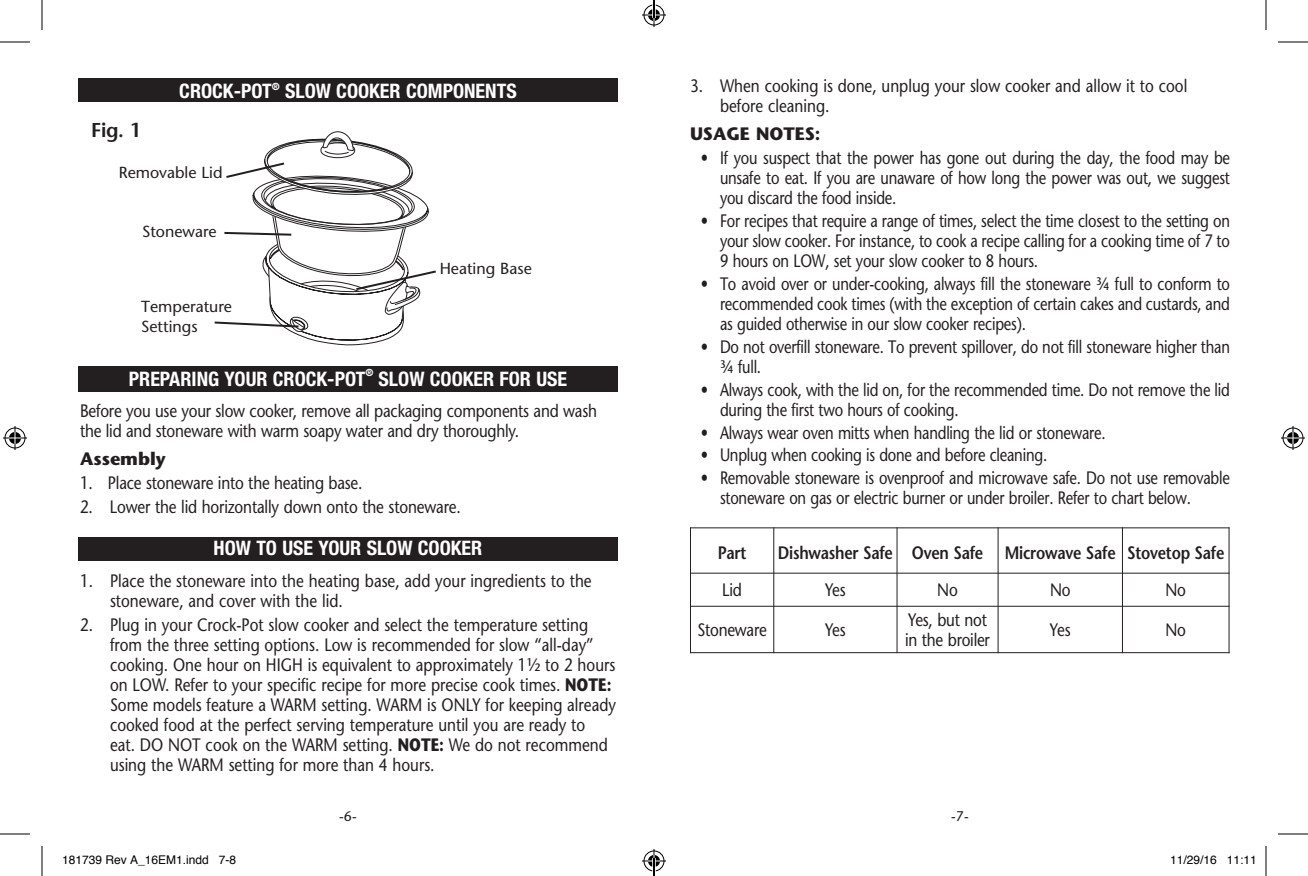
<style>
.page{position:relative;width:1308px;height:876px;background:#fff}
.page>*{position:absolute;margin:0;border:0;box-sizing:border-box;transform-origin:0 0}
.Subhead_Bar-Small{font:700 condensed 20px "Helvetica Neue";color:#fff}
.Numbered_List_Indent{font:600 20px "Stone Sans";color:#231f20}
.Numbered_List_Indent-2{font:18px/20px "Stone Sans";letter-spacing:-.015em;color:#231f20;text-align:justify;scale:.82 1}
.bullet_copy{font:18px/20px "Stone Sans";color:#231f20;scale:.85 1}
.Body_Copy{font:18px/20px "Stone Sans";letter-spacing:-.015em;color:#231f20;scale:.85 1}
.t1{font:600 18px "Stone Sans";letter-spacing:-.015em;color:#231f20;scale:.85 1}
.Body-Reg_hanging_ind{font:18px "Stone Sans";letter-spacing:-.01em;color:#231f20;scale:.85 1}
.Sub_head{font:700 18px "Stone Sans";color:#231f20}
.t2{font:16px/20px "Stone Sans";color:#231f20}
.t3{font:14px "Stone Sans";color:#231f20}
.t4{font:12px "Helvetica";color:#000}
.Subhead_Bar-Small-2{font:700 condensed 10px "Helvetica Neue";color:#fff}
.s1{font-weight:700}
</style>
<div class="page">
<div style="left:78px;top:78px;width:540px;height:24px;background:#231f20"></div>
<svg style="left:214px;top:131px;width:222px;height:214px"></svg>
<div style="left:78px;top:537px;width:540px;height:24px;background:#231f20"></div>
<div style="left:78px;top:366px;width:540px;height:26px;background:#231f20"></div>
<hr style="left:690px;top:527px;width:1px;height:126px;background:#231f20">
<hr style="left:773px;top:527px;width:1px;height:126px;background:#231f20">
<hr style="left:897px;top:527px;width:1px;height:126px;background:#231f20">
<hr style="left:998px;top:527px;width:1px;height:126px;background:#231f20">
<hr style="left:1122px;top:527px;width:1px;height:126px;background:#231f20">
<hr style="left:1229px;top:527px;width:1px;height:126px;background:#231f20">
<hr style="left:690px;top:527px;width:540px;height:1px;background:#231f20">
<hr style="left:690px;top:573px;width:540px;height:1px;background:#231f20">
<hr style="left:690px;top:606px;width:540px;height:1px;background:#231f20">
<hr style="left:690px;top:652px;width:540px;height:1px;background:#231f20">
<hr style="left:0;top:42px;width:30px;height:1px;background:#000">
<hr style="left:1278px;top:42px;width:30px;height:1px;background:#000">
<hr style="left:0;top:834px;width:30px;height:1px;background:#000">
<hr style="left:1278px;top:834px;width:30px;height:1px;background:#000">
<hr style="left:42px;top:0;width:1px;height:30px;background:#000">
<hr style="left:42px;top:846px;width:1px;height:30px;background:#000">
<hr style="left:1266px;top:0;width:1px;height:30px;background:#000">
<hr style="left:1266px;top:846px;width:1px;height:30px;background:#000">
<svg style="left:3px;top:426px;width:24px;height:24px"></svg>
<svg style="left:1281px;top:426px;width:24px;height:24px"></svg>
<svg style="left:642px;top:0;width:24px;height:27px"></svg>
<svg style="left:642px;top:849px;width:24px;height:27px"></svg>
<p class="Numbered_List_Indent" style="left:91px;top:118px;width:52px">Fig. 1</p>
<p class="Subhead_Bar-Small" style="left:179px;top:79px;width:339px">CROCK-POT<sup>®</sup> SLOW COOKER COMPONENTS</p>
<p class="t2" style="left:119px;top:163px;width:105px">Removable Lid</p>
<p class="t2" style="left:142px;top:222px;width:76px">Stoneware</p>
<p class="t2" style="left:141px;top:296px;width:92px">Temperature<br>Settings</p>
<p class="t2" style="left:440px;top:259px;width:94px">Heating Base</p>
<p class="Subhead_Bar-Small" style="left:129px;top:366px;width:238px">PREPARING YOUR CROCK-POT</p>
<p class="Subhead_Bar-Small-2" style="left:365px;top:367px;width:9px">®</p>
<p class="Subhead_Bar-Small" style="left:379px;top:366px;width:190px">SLOW COOKER FOR USE</p>
<p class="Body_Copy" style="left:80px;top:401px;width:610px">Before you use your slow cooker, remove all packaging components and wash the lid and stoneware with warm soapy water and dry thoroughly.</p>
<p class="Sub_head" style="left:80px;top:448px;width:87px">Assembly</p>
<p class="Body_Copy" style="left:80px;top:473px;width:334px">1. Place stoneware into the heating base.</p>
<p class="Body-Reg_hanging_ind" style="left:80px;top:496px;width:450px">2. Lower the lid horizontally down onto the stoneware.</p>
<p class="Subhead_Bar-Small" style="left:214px;top:535px;width:270px">HOW TO USE YOUR SLOW COOKER</p>
<p class="bullet_copy" style="left:110px;top:571px;width:568px;text-indent:-30px">1. Place the stoneware into the heating base, add your ingredients to the stoneware, and cover with the lid.</p>
<p class="bullet_copy" style="left:110px;top:615px;width:597px;text-indent:-30px">2. Plug in your Crock-Pot slow cooker and select the temperature setting from the three setting options. Low is recommended for slow “all-day” cooking. One hour on HIGH is equivalent to approximately 1½ to 2 hours on LOW. Refer to your specific recipe for more precise cook times. <span class="s1">NOTE:<br></span>Some models feature a WARM setting. WARM is ONLY for keeping already cooked food at the perfect serving temperature until you are ready to<br>eat. DO NOT cook on the WARM setting. <span class="s1">NOTE:</span> We do not recommend using the WARM setting for more than 4 hours.</p>
<p class="bullet_copy" style="left:720px;top:75px;width:551px;text-indent:-30px">3. When cooking is done, unplug your slow cooker and allow it to cool before cleaning.</p>
<p class="Sub_head" style="left:690px;top:123px;width:132px">USAGE NOTES:</p>
<p class="Numbered_List_Indent-2" style="left:720px;top:148px;width:624px;text-indent:-19px">• If you suspect that the power has gone out during the day, the food may be unsafe to eat. If you are unaware of how long the power was out, we suggest you discard the food inside.</p>
<p class="Numbered_List_Indent-2" style="left:720px;top:211px;width:623px;text-indent:-19px">• For recipes that require a range of times, select the time closest to the setting on your slow cooker. For instance, to cook a recipe calling for a cooking time of 7 to 9 hours on LOW, set your slow cooker to 8 hours.</p>
<p class="Numbered_List_Indent-2" style="left:720px;top:274px;width:623px;text-indent:-19px">• To avoid over or under-cooking, always fill the stoneware ¾ full to conform to recommended cook times (with the exception of certain cakes and custards, and as guided otherwise in our slow cooker recipes).</p>
<p class="Numbered_List_Indent-2" style="left:720px;top:337px;width:623px;text-indent:-19px">• Do not overfill stoneware. To prevent spillover, do not fill stoneware higher than ¾ full.</p>
<p class="Numbered_List_Indent-2" style="left:720px;top:379px;width:623px;text-indent:-19px">• Always cook, with the lid on, for the recommended time. Do not remove the lid during the first two hours of cooking.</p>
<p class="Numbered_List_Indent-2" style="left:701px;top:422px;width:495px">• Always wear oven mitts when handling the lid or stoneware.</p>
<p class="Numbered_List_Indent-2" style="left:701px;top:445px;width:424px">• Unplug when cooking is done and before cleaning.</p>
<p class="Numbered_List_Indent-2" style="left:720px;top:468px;width:623px;text-indent:-19px">• Removable stoneware is ovenproof and microwave safe. Do not use removable stoneware on gas or electric burner or under broiler. Refer to chart below.</p>
<p class="t1" style="left:718px;top:542px;width:35px">Part</p>
<p class="t1" style="left:778px;top:542px;width:527px">Dishwasher Safe Oven Safe Microwave Safe Stovetop Safe</p>
<p class="bullet_copy" style="left:722px;top:580px;width:25px">Lid</p>
<p class="bullet_copy" style="left:825px;top:580px;width:26px">Yes</p>
<p class="bullet_copy" style="left:937px;top:580px;width:26px">No</p>
<p class="bullet_copy" style="left:1050px;top:580px;width:26px">No</p>
<p class="bullet_copy" style="left:1166px;top:580px;width:26px">No</p>
<p class="bullet_copy" style="left:697px;top:620px;width:83px">Stoneware</p>
<p class="bullet_copy" style="left:825px;top:620px;width:26px">Yes</p>
<p class="bullet_copy" style="left:905px;top:610px;width:101px">Yes, but not in the broiler</p>
<p class="bullet_copy" style="left:1050px;top:620px;width:26px">Yes</p>
<p class="bullet_copy" style="left:1166px;top:620px;width:26px">No</p>
<p class="t3" style="left:339px;top:808px;width:19px">-6-</p>
<p class="t3" style="left:951px;top:808px;width:19px">-7-</p>
<p class="t4" style="left:62px;top:851px;width:176px">181739 Rev A_16EM1.indd 7-8</p>
<p class="t4" style="left:1170px;top:851px;width:88px">11/29/16 11:11</p>
</div>
